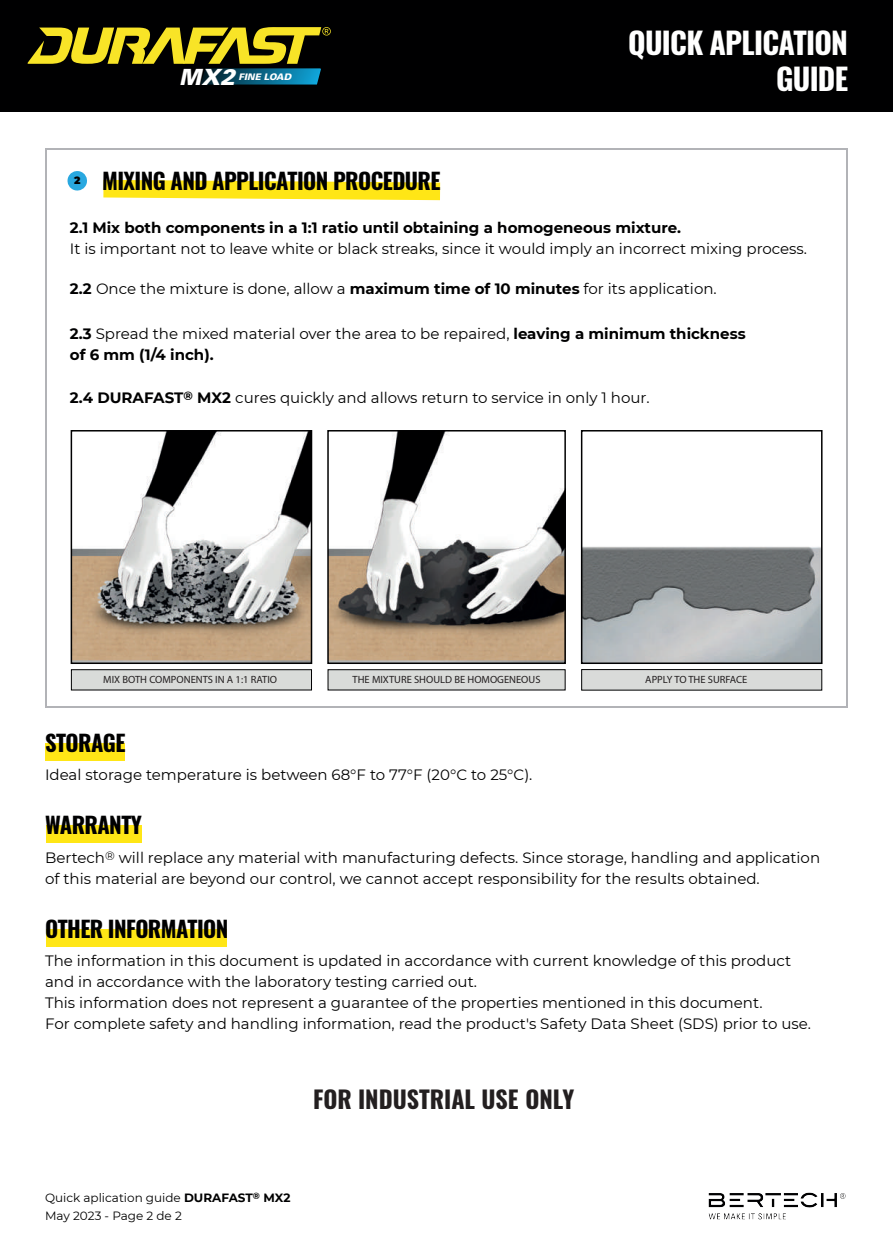
<style>
.page{position:relative;width:893px;height:1260px;background:#fff}
.page>*{position:absolute;margin:0;border:0;box-sizing:border-box;transform-origin:0 0}
.t1{font:700 30px "Oswald";letter-spacing:-.025em;color:#fff}
.t2{font:700 24px "Oswald";color:#231f20}
.t3{font:700 22.5px "Oswald";letter-spacing:-.025em;color:#000001}
.t4{font:italic 900 22.35px "Univers LT Std";color:#fff}
.t5{font:15px/21px "Montserrat";color:#000001}
.t6{font:700 15px "Montserrat";color:#000001}
.t7{font:12px/18px "Montserrat";color:#000001}
.t8{font:10.5px "Myriad Pro";color:#231f20}
.t9{font:900 10.5px "Montserrat";color:#000001}
.t10{font:italic 900 9px "Univers LT Std";color:#fff}
.s1{font-weight:700}
</style>
<div class="page">
<div style="left:46px;top:929px;width:181px;height:18px;background:#ffe616"></div>
<div style="left:46px;top:825px;width:96px;height:18px;background:#ffe616"></div>
<div style="left:46px;top:743px;width:79px;height:18px;background:#ffe616"></div>
<svg style="left:103px;top:180px;width:337px;height:20px;background:#ffe832"></svg>
<hr style="left:45px;top:148px;width:803px;height:2px;background:#b2b3b7">
<hr style="left:45px;top:149px;width:2px;height:558px;background:#b2b3b7">
<hr style="left:846px;top:149px;width:2px;height:558px;background:#b2b3b7">
<svg style="left:67px;top:171px;width:20px;height:20px"></svg>
<hr style="left:45px;top:706px;width:803px;height:2px;background:#b2b3b7">
<img style="left:74px;top:433px;width:235px;height:228px">
<div style="left:71px;top:430px;width:241px;height:234px;border:2px solid #000001"></div>
<img style="left:330px;top:433px;width:233px;height:228px">
<div style="left:327px;top:430px;width:239px;height:234px;border:2px solid #000001"></div>
<img style="left:584px;top:546px;width:235px;height:115px">
<div style="left:581px;top:430px;width:241px;height:234px;border:2px solid #000001"></div>
<img style="left:708px;top:1193px;width:138px;height:27px">
<div style="left:71px;top:670px;width:241px;height:20px;background:#d9dbd9"></div>
<div style="left:328px;top:670px;width:237px;height:20px;background:#d9dbd9"></div>
<div style="left:581px;top:669px;width:241px;height:21px;background:#d9dbd9;border:1px solid #000001"></div>
<div style="left:0;top:0;width:892px;height:112px;background:#000001"></div>
<svg style="left:28px;top:27px;width:303px;height:58px"></svg>
<h1 class="t1" style="left:628px;top:22px;width:221px">QUICK APLICATION</h1>
<h3 class="t4" style="left:179px;top:62px;width:57px">MX2</h3>
<h1 class="t1" style="left:776px;top:58px;width:73px">GUIDE</h1>
<p class="t10" style="left:238px;top:71px;width:54px">FINE LOAD</p>
<h3 class="t3" style="left:102px;top:165px;width:340px">MIXING AND APPLICATION PROCEDURE</h3>
<p class="t9" style="left:74px;top:172px;width:8px">2</p>
<p class="t6" style="left:70px;top:217px;width:613px">2.1 Mix both components in a 1:1 ratio until obtaining a homogeneous mixture.</p>
<p class="t5" style="left:70px;top:238px;width:738px">It is important not to leave white or black streaks, since it would imply an incorrect mixing process.</p>
<p class="t5" style="left:70px;top:278px;width:648px"><span class="s1">2.2</span> Once the mixture is done, allow a <span class="s1">maximum time of 10 minutes</span> for its application.</p>
<p class="t5" style="left:70px;top:323px;width:677px"><span class="s1">2.3</span> Spread the mixed material over the area to be repaired, <span class="s1">leaving a minimum thickness of 6 mm (1/4 inch).</span></p>
<p class="t5" style="left:70px;top:386px;width:581px"><span class="s1">2.4 DURAFAST</span><sup>®</sup> <span class="s1">MX2</span> cures quickly and allows return to service in only 1 hour.</p>
<p class="t8" style="left:103px;top:673px;width:175px">MIX BOTH COMPONENTS IN A 1:1 RATIO</p>
<p class="t8" style="left:352px;top:673px;width:189px">THE MIXTURE SHOULD BE HOMOGENEOUS</p>
<p class="t8" style="left:645px;top:673px;width:104px">APPLY TO THE SURFACE</p>
<h3 class="t3" style="left:45px;top:727px;width:82px">STORAGE</h3>
<p class="t5" style="left:45px;top:764px;width:489px">Ideal storage temperature is between 68°F to 77°F (20°C to 25°C).</p>
<h3 class="t3" style="left:45px;top:810px;width:98px">WARRANTY</h3>
<p class="t5" style="left:45px;top:846px;width:776px">Bertech<sup>®</sup> will replace any material with manufacturing defects. Since storage, handling and application of this material are beyond our control, we cannot accept responsibility for the results obtained.</p>
<h3 class="t3" style="left:45px;top:913px;width:185px">OTHER INFORMATION</h3>
<p class="t5" style="left:45px;top:950px;width:767px">The information in this document is updated in accordance with current knowledge of this product and in accordance with the laboratory testing carried out.<br>This information does not represent a guarantee of the properties mentioned in this document.<br>For complete safety and handling information, read the product's Safety Data Sheet (SDS) prior to use.</p>
<h2 class="t2" style="left:313px;top:1082px;width:263px">FOR INDUSTRIAL USE ONLY</h2>
<p class="t7" style="left:45px;top:1188px;width:247px">Quick aplication guide <span class="s1">DURAFAST</span><sup>®</sup> <span class="s1">MX2<br></span>May 2023 - Page 2 de 2</p>
</div>
